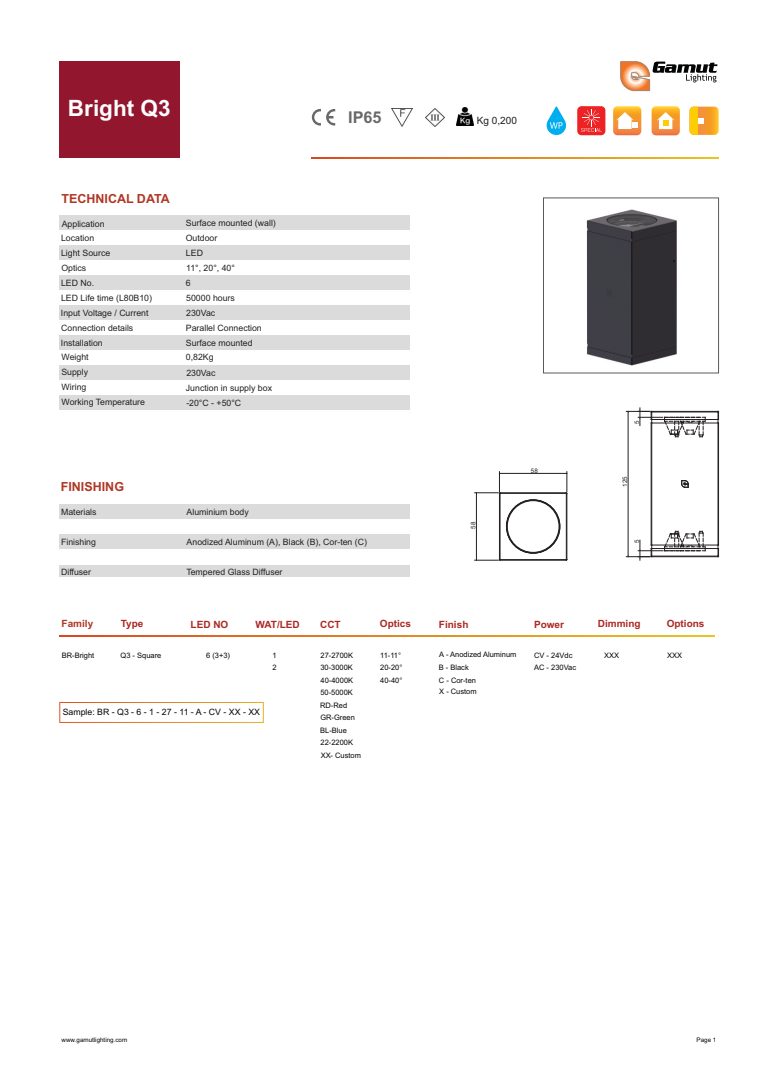
<style>
.page{position:relative;width:779px;height:1088px;background:#fff}
.page>*{position:absolute;margin:0;border:0;box-sizing:border-box;transform-origin:0 0}
.t1{font:700 22.5px "Arial";color:#fff}
.t2{font:700 16.25px "Arial";color:#696869}
.t3{font:700 12.5px "Arial";color:#af3724}
.t4{font:700 10px "Arial";color:#ab2823}
.t5{font:10px "Arial";color:#231f20}
.t6{font:700 10px "Arial";color:#af3724}
.t7{font:8.75px/14.9px "Arial";color:#231f20}
.t8{font:8.75px "Arial";color:#050606}
.t9{font:7.5px/12.5px "Arial";color:#050606}
.t10{font:6.25px "Arial";color:#050606}
.t11{font:6.25px "Arial";color:#231f20}
</style>
<div class="page">
<svg style="left:59px;top:635px;width:655px;height:1px"></svg>
<svg style="left:59px;top:702px;width:205px;height:21px"></svg>
<div style="left:59px;top:62px;width:121px;height:96px;background:#92162e"></div>
<div style="left:543px;top:198px;width:176px;height:175px;border:1px solid #58595b"></div>
<div style="left:59px;top:215px;width:350px;height:15px;background:#dbdbdb"></div>
<div style="left:59px;top:245px;width:350px;height:15px;background:#dbdbdb"></div>
<div style="left:59px;top:275px;width:350px;height:15px;background:#dbdbdb"></div>
<div style="left:59px;top:305px;width:350px;height:15px;background:#dbdbdb"></div>
<div style="left:59px;top:335px;width:350px;height:15px;background:#dbdbdb"></div>
<div style="left:59px;top:365px;width:350px;height:15px;background:#dbdbdb"></div>
<div style="left:59px;top:395px;width:350px;height:15px;background:#dbdbdb"></div>
<div style="left:59px;top:504px;width:350px;height:15px;background:#dbdbdb"></div>
<div style="left:59px;top:534px;width:350px;height:15px;background:#dbdbdb"></div>
<div style="left:59px;top:564px;width:350px;height:15px;background:#dbdbdb"></div>
<div style="left:59px;top:577px;width:350px;height:15px;background:#fff"></div>
<img style="left:586px;top:209px;width:91px;height:157px">
<hr style="left:500px;top:493px;width:66px;height:1px;background:#231f20">
<hr style="left:500px;top:559px;width:66px;height:1px;background:#231f20">
<hr style="left:500px;top:493px;width:1px;height:66px;background:#231f20">
<hr style="left:499px;top:493px;width:1px;height:66px;background:#231f20">
<hr style="left:500px;top:560px;width:66px;height:1px;background:#231f20">
<hr style="left:566px;top:493px;width:1px;height:66px;background:#231f20">
<hr style="left:500px;top:492px;width:66px;height:1px;background:#231f20">
<div style="left:506px;top:500px;width:54px;height:53px;border:1px solid #231f20;border-radius:50%"></div>
<svg style="left:565px;top:471px;width:2px;height:22px"></svg>
<hr style="left:499px;top:473px;width:68px;height:1px;background:#231f20">
<svg style="left:475px;top:471px;width:26px;height:23px"></svg>
<svg style="left:475px;top:558px;width:26px;height:3px"></svg>
<hr style="left:476px;top:493px;width:1px;height:67px;background:#231f20">
<hr style="left:652px;top:411px;width:66px;height:1px;background:#231f20">
<hr style="left:652px;top:412px;width:66px;height:1px;background:#231f20">
<hr style="left:652px;top:556px;width:66px;height:1px;background:#231f20">
<hr style="left:652px;top:548px;width:66px;height:1px;background:#231f20">
<hr style="left:652px;top:545px;width:66px;height:1px;background:#231f20">
<svg style="left:717px;top:545px;width:2px;height:12px"></svg>
<hr style="left:651px;top:423px;width:1px;height:122px;background:#231f20">
<hr style="left:718px;top:423px;width:1px;height:122px;background:#231f20">
<hr style="left:652px;top:419px;width:66px;height:1px;background:#231f20">
<hr style="left:652px;top:423px;width:66px;height:1px;background:#231f20">
<svg style="left:717px;top:411px;width:2px;height:13px"></svg>
<svg style="left:681px;top:480px;width:8px;height:8px"></svg>
<svg style="left:626px;top:408px;width:80px;height:29px"></svg>
<hr style="left:628px;top:411px;width:1px;height:145px;background:#231f20">
<svg style="left:626px;top:531px;width:80px;height:29px"></svg>
<svg style="left:311px;top:158px;width:407px;height:1px"></svg>
<svg style="left:651px;top:106px;width:29px;height:29px"></svg>
<svg style="left:657px;top:112px;width:17px;height:17px"></svg>
<svg style="left:613px;top:106px;width:28px;height:29px"></svg>
<svg style="left:616px;top:112px;width:22px;height:17px"></svg>
<div style="left:577px;top:106px;width:28px;height:29px;background:#ed2224;border-radius:4px"></div>
<svg style="left:581px;top:109px;width:21px;height:23px"></svg>
<svg style="left:546px;top:106px;width:20px;height:29px"></svg>
<svg style="left:312px;top:109px;width:23px;height:16px"></svg>
<img style="left:457px;top:107px;width:16px;height:18px">
<svg style="left:620px;top:61px;width:97px;height:30px"></svg>
<svg style="left:689px;top:107px;width:30px;height:28px"></svg>
<svg style="left:689px;top:107px;width:14px;height:28px"></svg>
<img style="left:391px;top:108px;width:22px;height:18px">
<img style="left:426px;top:108px;width:18px;height:18px">
<h1 class="t1" style="left:68px;top:99px;width:104px">Bright Q3</h1>
<h2 class="t2" style="left:348px;top:111px;width:35px">IP65</h2>
<p class="t5" style="left:477px;top:117px;width:42px">Kg 0,200</p>
<h3 class="t3" style="left:61px;top:194px;width:110px">TECHNICAL DATA</h3>
<p class="t7" style="left:61px;top:217px;width:93px">Application<br>Location<br>Light Source<br>Optics<br>LED No.<br>LED Life time (L80B10)<br>Input Voltage / Current<br>Connection details<br>Installation<br>Weight<br>Supply<br>Wiring<br>Working Temperature</p>
<p class="t7" style="left:186px;top:216px;width:92px">Surface mounted (wall)<br>Outdoor<br>LED<br>11°, 20°, 40°<br>6<br>50000 hours<br>230Vac<br>Parallel Connection<br>Surface mounted<br>0,82Kg</p>
<p class="t7" style="left:186px;top:366px;width:88px">230Vac<br>Junction in supply box -20°C - +50°C</p>
<h3 class="t3" style="left:61px;top:482px;width:65px">FINISHING</h3>
<p class="t7" style="left:61px;top:505px;width:37px">Materials</p>
<p class="t7" style="left:61px;top:535px;width:37px">Finishing</p>
<p class="t7" style="left:61px;top:565px;width:31px">Diffuser</p>
<p class="t7" style="left:187px;top:505px;width:64px">Aluminium body</p>
<p class="t7" style="left:187px;top:535px;width:182px">Anodized Aluminum (A), Black (B), Cor-ten (C)</p>
<p class="t7" style="left:186px;top:565px;width:98px">Tempered Glass Diffuser</p>
<p class="t11" style="left:471px;top:528px;width:8px;rotate:-90deg">58</p>
<p class="t11" style="left:531px;top:468px;width:9px">58</p>
<p class="t6" style="left:62px;top:620px;width:33px">Family</p>
<p class="t4" style="left:121px;top:620px;width:24px">Type</p>
<p class="t4" style="left:191px;top:621px;width:39px">LED NO</p>
<p class="t9" style="left:206px;top:649px;width:25px">6 (3+3)</p>
<p class="t9" style="left:62px;top:649px;width:34px">BR-Bright</p>
<p class="t9" style="left:120px;top:649px;width:42px">Q3 - Square</p>
<p class="t4" style="left:256px;top:621px;width:46px">WAT/LED</p>
<p class="t9" style="left:272px;top:649px;width:6px">1<br>2</p>
<p class="t8" style="left:63px;top:708px;width:199px">Sample: BR - Q3 - 6 - 1 - 27 - 11 - A - CV - XX - XX</p>
<p class="t4" style="left:320px;top:621px;width:22px">CCT</p>
<p class="t4" style="left:380px;top:620px;width:33px">Optics</p>
<p class="t4" style="left:439px;top:621px;width:31px">Finish</p>
<p class="t9" style="left:320px;top:649px;width:42px">27-2700K<br>30-3000K<br>40-4000K<br>50-5000K<br>RD-Red<br>GR-Green<br>BL-Blue<br>22-2200K<br>XX- Custom</p>
<p class="t9" style="left:380px;top:649px;width:24px">11-11°<br>20-20°<br>40-40°</p>
<p class="t9" style="left:439px;top:648px;width:79px">A - Anodized Aluminum</p>
<p class="t9" style="left:439px;top:662px;width:32px">B - Black</p>
<p class="t9" style="left:439px;top:674px;width:39px;line-height:11.8px">C - Cor-ten<br>X - Custom</p>
<p class="t4" style="left:534px;top:621px;width:32px">Power</p>
<p class="t9" style="left:534px;top:649px;width:43px">CV - 24Vdc<br>AC - 230Vac</p>
<p class="t11" style="left:634px;top:424px;width:5px;rotate:-90deg">5</p>
<p class="t11" style="left:622px;top:487px;width:12px;rotate:-90deg">125</p>
<p class="t11" style="left:634px;top:543px;width:5px;rotate:-90deg">5</p>
<p class="t4" style="left:598px;top:620px;width:44px">Dimming</p>
<p class="t4" style="left:666px;top:620px;width:39px">Options</p>
<p class="t9" style="left:604px;top:649px;width:17px">XXX</p>
<p class="t9" style="left:667px;top:649px;width:17px">XXX</p>
<p class="t10" style="left:62px;top:1037px;width:67px">www.gamutlighting.com</p>
<p class="t10" style="left:696px;top:1037px;width:21px">Page 1</p>
</div>
